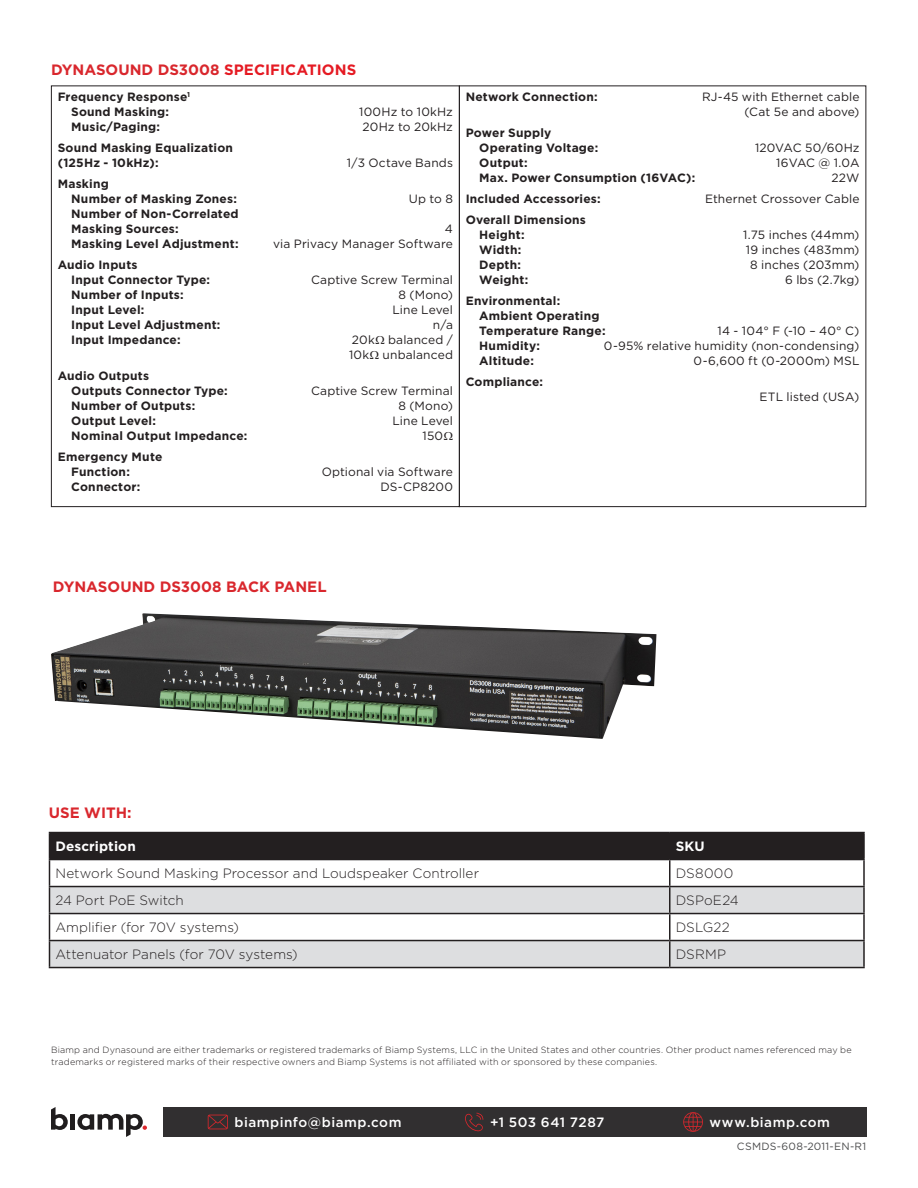
<style>
.page{position:relative;width:918px;height:1188px;background:#fff}
.page>*{position:absolute;margin:0;border:0;box-sizing:border-box;transform-origin:0 0}
.subhead{font:700 15px "Gotham";color:#d9272d}
.Heading-10pt{font:700 15px "Gotham";color:#d9272d}
.Subhead{font:700 15px "Gotham";color:#d9272d}
.Table_body{font:300 13.5px "Gotham";letter-spacing:.005em;color:#231f20}
.t1{font:500 13.5px "Gotham";letter-spacing:.035em;color:#fff}
.Table_header_-_white{font:700 13.5px "Gotham";letter-spacing:.01em;color:#fff}
.Table_body-2{font:700 12px/15px "Gotham";letter-spacing:.015em;color:#231f20}
.Table_body-3{font:12px/15px "Gotham";letter-spacing:.01em;color:#231f20}
.legal{font:10.5px "Gotham";letter-spacing:.025em;color:#4b4c4d}
.legal-2{font:300 9px/12px "Gotham";letter-spacing:.02em;color:#231f20}
.s1{color:#e51a23}
</style>
<div class="page">
<svg style="left:51px;top:1107px;width:17px;height:23px"></svg>
<div style="left:70px;top:1114px;width:5px;height:16px;background:#201d1e"></div>
<svg style="left:77px;top:1114px;width:70px;height:23px"></svg>
<div style="left:164px;top:1107px;width:703px;height:30px;background:#312f30"></div>
<svg style="left:208px;top:1115px;width:20px;height:14px"></svg>
<svg style="left:465px;top:1113px;width:18px;height:18px"></svg>
<svg style="left:683px;top:1112px;width:20px;height:20px"></svg>
<hr style="left:49px;top:832px;width:621px;height:1px;background:#231f20">
<hr style="left:670px;top:832px;width:195px;height:1px;background:#231f20">
<hr style="left:863px;top:833px;width:2px;height:26px;background:#231f20">
<hr style="left:670px;top:859px;width:195px;height:1px;background:#231f20">
<hr style="left:863px;top:860px;width:2px;height:26px;background:#231f20">
<hr style="left:670px;top:886px;width:195px;height:1px;background:#231f20">
<hr style="left:863px;top:887px;width:2px;height:26px;background:#231f20">
<hr style="left:670px;top:913px;width:195px;height:1px;background:#231f20">
<hr style="left:863px;top:914px;width:2px;height:26px;background:#231f20">
<hr style="left:670px;top:940px;width:195px;height:1px;background:#231f20">
<svg style="left:49px;top:833px;width:815px;height:134px"></svg>
<hr style="left:863px;top:941px;width:2px;height:26px;background:#231f20">
<hr style="left:49px;top:967px;width:621px;height:1px;background:#231f20">
<hr style="left:670px;top:967px;width:195px;height:1px;background:#231f20">
<img style="left:51px;top:613px;width:605px;height:126px">
<p class="subhead" style="left:51px;top:60px;width:307px">DYNASOUND DS3008 <span class="s1">SPECIFICATIONS</span></p>
<p class="Table_body-2" style="left:58px;top:89px;width:134px">Frequency Response<sup>1</sup></p>
<p class="Table_body-2" style="left:71px;top:104px;width:99px">Sound Masking:</p>
<p class="Table_body-3" style="left:359px;top:104px;width:95px">100Hz to 10kHz</p>
<p class="Table_body-2" style="left:71px;top:119px;width:90px">Music/Paging:</p>
<p class="Table_body-3" style="left:363px;top:119px;width:92px">20Hz to 20kHz</p>
<p class="Table_body-2" style="left:58px;top:140px;width:177px">Sound Masking Equalization (125Hz - 10kHz):</p>
<p class="Table_body-3" style="left:347px;top:155px;width:108px">1/3 Octave Bands</p>
<p class="Table_body-2" style="left:58px;top:176px;width:53px">Masking</p>
<p class="Table_body-2" style="left:71px;top:191px;width:167px">Number of Masking Zones:</p>
<p class="Table_body-3" style="left:409px;top:191px;width:46px">Up to 8</p>
<p class="Table_body-2" style="left:71px;top:206px;width:169px">Number of Non-Correlated<br>Masking Sources:</p>
<p class="Table_body-3" style="left:445px;top:221px;width:10px">4</p>
<p class="Table_body-2" style="left:71px;top:236px;width:169px">Masking Level Adjustment:</p>
<p class="Table_body-3" style="left:273px;top:236px;width:181px">via Privacy Manager Software</p>
<p class="Table_body-2" style="left:58px;top:257px;width:81px">Audio Inputs</p>
<p class="Table_body-2" style="left:71px;top:272px;width:140px">Input Connector Type:</p>
<p class="Table_body-3" style="left:311px;top:272px;width:143px">Captive Screw Terminal</p>
<p class="Table_body-2" style="left:71px;top:287px;width:114px">Number of Inputs:</p>
<p class="Table_body-3" style="left:398px;top:287px;width:56px">8 (Mono)</p>
<p class="Table_body-2" style="left:71px;top:302px;width:75px">Input Level:</p>
<p class="Table_body-3" style="left:392px;top:302px;width:62px">Line Level</p>
<p class="Table_body-2" style="left:71px;top:317px;width:151px">Input Level Adjustment:</p>
<p class="Table_body-3" style="left:433px;top:317px;width:22px">n/a</p>
<p class="Table_body-2" style="left:71px;top:332px;width:111px">Input Impedance:</p>
<p class="Table_body-3" style="left:349px;top:332px;width:105px">20k balanced /<br>10k unbalanced</p>
<p class="Table_body-2" style="left:58px;top:368px;width:93px">Audio Outputs</p>
<p class="Table_body-2" style="left:71px;top:383px;width:158px">Outputs Connector Type:</p>
<p class="Table_body-3" style="left:311px;top:383px;width:143px">Captive Screw Terminal</p>
<p class="Table_body-2" style="left:71px;top:398px;width:126px">Number of Outputs:</p>
<p class="Table_body-3" style="left:398px;top:398px;width:56px">8 (Mono)</p>
<p class="Table_body-2" style="left:71px;top:413px;width:86px">Output Level:</p>
<p class="Table_body-3" style="left:392px;top:413px;width:62px">Line Level</p>
<p class="Table_body-2" style="left:71px;top:428px;width:178px">Nominal Output Impedance:</p>
<p class="Table_body-3" style="left:423px;top:428px;width:22px">150</p>
<p class="Table_body-2" style="left:58px;top:449px;width:106px">Emergency Mute</p>
<p class="Table_body-2" style="left:71px;top:464px;width:60px">Function:</p>
<p class="Table_body-3" style="left:322px;top:464px;width:133px">Optional via Software</p>
<p class="Table_body-2" style="left:71px;top:479px;width:71px">Connector:</p>
<p class="Table_body-3" style="left:380px;top:479px;width:74px">DS-CP8200</p>
<p class="Table_body-2" style="left:466px;top:89px;width:133px">Network Connection:</p>
<p class="Table_body-3" style="left:702px;top:89px;width:159px;text-align:right">RJ-45 with Ethernet cable (Cat 5e and above)</p>
<p class="Table_body-2" style="left:479px;top:125px;width:121px;text-indent:-14px">Power Supply<br>Operating Voltage:</p>
<p class="Table_body-3" style="left:755px;top:140px;width:106px">120VAC 50/60Hz</p>
<p class="Table_body-2" style="left:479px;top:155px;width:50px">Output:</p>
<p class="Table_body-3" style="left:776px;top:155px;width:85px">16VAC @ 1.0A</p>
<p class="Table_body-2" style="left:479px;top:170px;width:218px">Max. Power Consumption (16VAC):</p>
<p class="Table_body-3" style="left:831px;top:170px;width:30px">22W</p>
<p class="Table_body-2" style="left:466px;top:191px;width:136px">Included Accessories:</p>
<p class="Table_body-3" style="left:705px;top:191px;width:156px">Ethernet Crossover Cable</p>
<p class="Table_body-2" style="left:479px;top:212px;width:108px;text-indent:-14px">Overall Dimensions<br>Height:</p>
<p class="Table_body-3" style="left:743px;top:227px;width:118px">1.75 inches (44mm)</p>
<p class="Table_body-2" style="left:479px;top:242px;width:44px">Width:</p>
<p class="Table_body-3" style="left:746px;top:242px;width:115px">19 inches (483mm)</p>
<p class="Table_body-2" style="left:479px;top:257px;width:43px">Depth:</p>
<p class="Table_body-3" style="left:750px;top:257px;width:111px">8 inches (203mm)</p>
<p class="Table_body-2" style="left:479px;top:272px;width:51px">Weight:</p>
<p class="Table_body-3" style="left:785px;top:272px;width:76px">6 lbs (2.7kg)</p>
<p class="Table_body-2" style="left:479px;top:293px;width:128px;text-indent:-14px">Environmental:<br>Ambient Operating<br>Temperature Range:</p>
<p class="Table_body-3" style="left:718px;top:323px;width:143px">14 - 104° F (-10 – 40° C)</p>
<p class="Table_body-2" style="left:479px;top:338px;width:62px">Humidity:</p>
<p class="Table_body-3" style="left:604px;top:338px;width:257px">0-95% relative humidity (non-condensing)</p>
<p class="Table_body-2" style="left:479px;top:353px;width:56px">Altitude:</p>
<p class="Table_body-3" style="left:694px;top:353px;width:167px">0-6,600 ft (0-2000m) MSL</p>
<p class="Table_body-2" style="left:466px;top:374px;width:79px">Compliance:</p>
<p class="Table_body-3" style="left:760px;top:389px;width:101px">ETL listed (USA)</p>
<p class="Heading-10pt" style="left:53px;top:577px;width:275px">DYNASOUND DS3008 BACK PANEL</p>
<p class="Subhead" style="left:49px;top:803px;width:84px">USE WITH:</p>
<p class="Table_header_-_white" style="left:56px;top:838px;width:82px">Description</p>
<p class="Table_header_-_white" style="left:676px;top:838px;width:31px">SKU</p>
<p class="Table_body" style="left:56px;top:865px;width:425px">Network Sound Masking Processor and Loudspeaker Controller</p>
<p class="Table_body" style="left:676px;top:865px;width:59px">DS8000</p>
<p class="Table_body" style="left:56px;top:892px;width:130px">24 Port PoE Switch</p>
<p class="Table_body" style="left:676px;top:892px;width:65px">DSPoE24</p>
<p class="Table_body" style="left:56px;top:919px;width:185px">Amplifier (for 70V systems)</p>
<p class="Table_body" style="left:676px;top:919px;width:56px">DSLG22</p>
<p class="Table_body" style="left:56px;top:946px;width:244px">Attenuator Panels (for 70V systems)</p>
<p class="Table_body" style="left:676px;top:946px;width:52px">DSRMP</p>
<p class="legal-2" style="left:51px;top:1043px;width:802px">Biamp and Dynasound are either trademarks or registered trademarks of Biamp Systems, LLC in the United States and other countries. Other product names referenced may be trademarks or registered marks of their respective owners and Biamp Systems is not affiliated with or sponsored by these companies.</p>
<p class="t1" style="left:234px;top:1114px;width:169px">biampinfo@biamp.com</p>
<p class="t1" style="left:490px;top:1114px;width:116px">+1 503 641 7287</p>
<p class="t1" style="left:710px;top:1114px;width:122px">www.biamp.com</p>
<p class="legal" style="left:737px;top:1140px;width:131px">CSMDS-608-2011-EN-R1</p>
</div>
